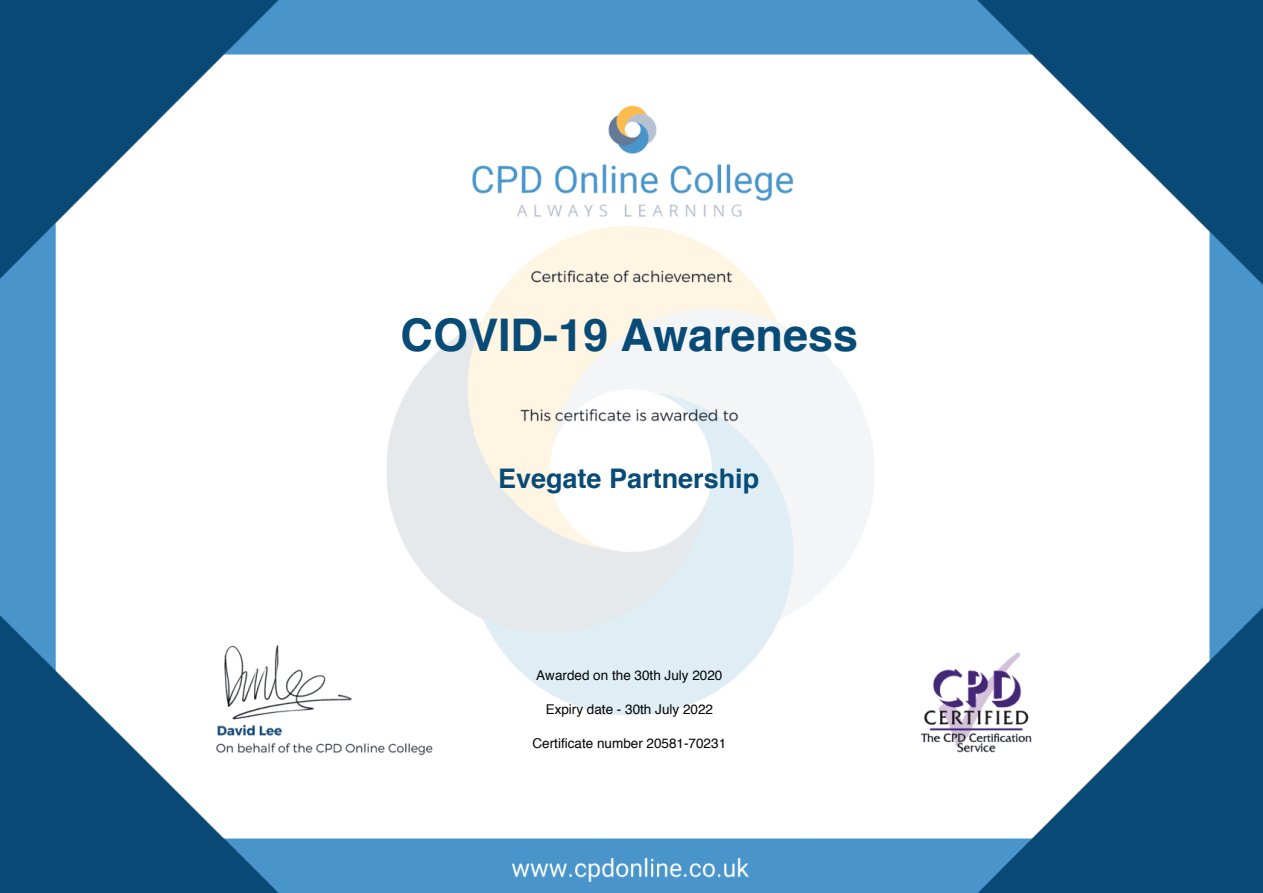
<style>
.page{position:relative;width:1263px;height:893px;background:#fff}
.page>*{position:absolute;margin:0;border:0;box-sizing:border-box;transform-origin:0 0}
.t1{font:700 45px "Helvetica";color:#084b77}
.t2{font:700 27px "Helvetica";color:#084b77}
.t3{font:13.5px "Helvetica";color:#040503}
</style>
<div class="page">
<img style="left:0;top:0;width:1263px;height:893px">
<h1 class="t1" style="left:400px;top:299px;width:459px">COVID-19 Awareness</h1>
<h2 class="t2" style="left:498px;top:457px;width:263px">Evegate Partnership</h2>
<p class="t3" style="left:536px;top:665px;width:188px">Awarded on the 30th July 2020</p>
<p class="t3" style="left:546px;top:699px;width:169px">Expiry date - 30th July 2022</p>
<p class="t3" style="left:532px;top:733px;width:195px">Certificate number 20581-70231</p>
</div>
